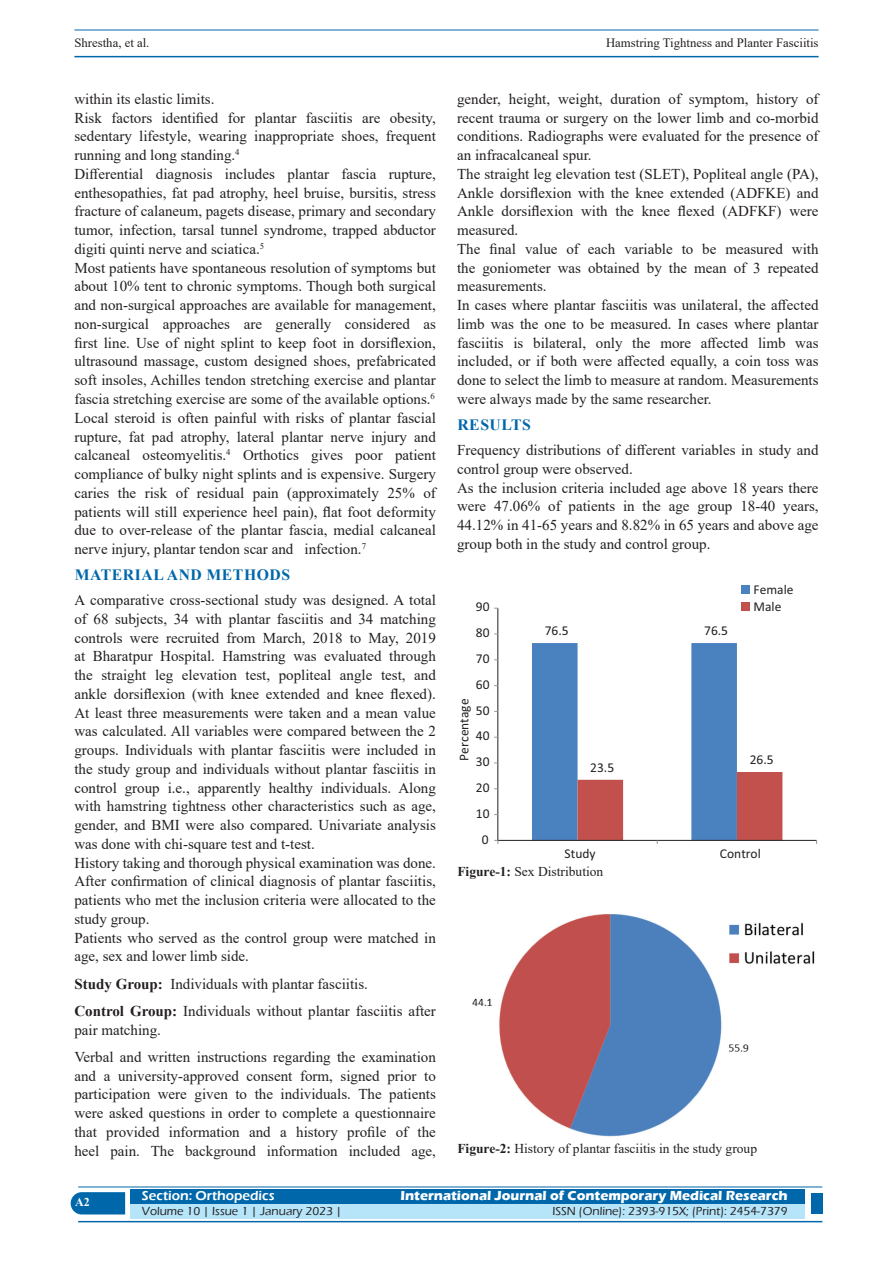
<style>
.page{position:relative;width:893px;height:1263px;background:#fff}
.page>*{position:absolute;margin:0;border:0;box-sizing:border-box;transform-origin:0 0}
.t1{font:700 15.75px "Times New Roman";letter-spacing:.035em;color:#0067aa}
.TX_New{font:15px/18.8px "Times New Roman";color:#231f20;text-align:justify}
.Legend{font:13.5px "Times New Roman";color:#231f20}
.t2{font:13.5px/16.8px "Calibri";color:#231f20}
.t3{font:700 13.5px "Eras ITC";color:#fff}
.t4{font:600 13.5px "Eras ITC";color:#fff}
.t5{font:12.75px "Times New Roman";color:#231f20}
.t6{font:500 12px "Eras ITC";color:#231f20}
.t7{font:700 12px "Times New Roman";color:#fff}
.s1{font-weight:700}
</style>
<div class="page">
<hr style="left:74px;top:30px;width:745px;height:1px;background:#0067aa">
<hr style="left:74px;top:56px;width:745px;height:1px;background:#0067aa">
<svg style="left:71px;top:1192px;width:54px;height:22px"></svg>
<div style="left:130px;top:1189px;width:674px;height:15px;background:#0067aa"></div>
<div style="left:130px;top:1204px;width:674px;height:15px;background:#b6e4f9"></div>
<hr style="left:78px;top:1186px;width:744px;height:1px;background:#0067aa">
<hr style="left:78px;top:1221px;width:744px;height:1px;background:#0067aa">
<div style="left:811px;top:1193px;width:11px;height:21px;background:#0067aa"></div>
<hr style="left:498px;top:608px;width:1px;height:232px;background:#231f20">
<hr style="left:498px;top:840px;width:319px;height:1px;background:#231f20">
<svg style="left:532px;top:643px;width:250px;height:201px"></svg>
<div style="left:741px;top:585px;width:9px;height:9px;background:#4a81bf"></div>
<div style="left:741px;top:602px;width:9px;height:8px;background:#c2504d"></div>
<img style="left:472px;top:914px;width:343px;height:223px">
<p class="t5" style="left:74px;top:34px;width:77px">Shrestha, et al.</p>
<p class="t5" style="left:606px;top:34px;width:214px">Hamstring Tightness and Planter Fasciitis</p>
<p class="TX_New" style="left:74px;top:89px;width:142px">within its elastic limits.</p>
<p class="TX_New" style="left:74px;top:108px;width:363px">Risk factors identified for plantar fasciitis are obesity, sedentary lifestyle, wearing inappropriate shoes, frequent running and long standing.<sup>4</sup></p>
<p class="TX_New" style="left:74px;top:164px;width:363px">Differential diagnosis includes plantar fascia rupture, enthesopathies, fat pad atrophy, heel bruise, bursitis, stress fracture of calaneum, pagets disease, primary and secondary tumor, infection, tarsal tunnel syndrome, trapped abductor digiti quinti nerve and sciatica.<sup>5</sup></p>
<p class="TX_New" style="left:74px;top:258px;width:363px">Most patients have spontaneous resolution of symptoms but about 10% tent to chronic symptoms. Though both surgical and non-surgical approaches are available for management, non-surgical approaches are generally considered as first line. Use of night splint to keep foot in dorsiflexion, ultrasound massage, custom designed shoes, prefabricated soft insoles, Achilles tendon stretching exercise and plantar fascia stretching exercise are some of the available options.<sup>6</sup></p>
<p class="TX_New" style="left:74px;top:408px;width:363px">Local steroid is often painful with risks of plantar fascial rupture, fat pad atrophy, lateral plantar nerve injury and calcaneal osteomyelitis.<sup>4</sup> Orthotics gives poor patient compliance of bulky night splints and is expensive. Surgery caries the risk of residual pain (approximately 25% of patients will still experience heel pain), flat foot deformity due to over-release of the plantar fascia, medial calcaneal nerve injury, plantar tendon scar and infection.<sup>7</sup></p>
<h1 class="t1" style="left:75px;top:563px;width:217px">MATERIAL AND METHODS</h1>
<p class="TX_New" style="left:74px;top:590px;width:363px">A comparative cross-sectional study was designed. A total of 68 subjects, 34 with plantar fasciitis and 34 matching controls were recruited from March, 2018 to May, 2019 at Bharatpur Hospital. Hamstring was evaluated through the straight leg elevation test, popliteal angle test, and ankle dorsiflexion (with knee extended and knee flexed).<br>At least three measurements were taken and a mean value was calculated. All variables were compared between the 2 groups. Individuals with plantar fasciitis were included in the study group and individuals without plantar fasciitis in control group i.e., apparently healthy individuals. Along with hamstring tightness other characteristics such as age, gender, and BMI were also compared. Univariate analysis was done with chi-square test and t-test.</p>
<p class="TX_New" style="left:74px;top:853px;width:363px">History taking and thorough physical examination was done.<br>After confirmation of clinical diagnosis of plantar fasciitis, patients who met the inclusion criteria were allocated to the study group.</p>
<p class="TX_New" style="left:74px;top:928px;width:363px">Patients who served as the control group were matched in age, sex and lower limb side.</p>
<p class="TX_New" style="left:74px;top:974px;width:295px"><span class="s1">Study Group:</span> Individuals with plantar fasciitis.</p>
<p class="TX_New" style="left:74px;top:1001px;width:363px"><span class="s1">Control Group:</span> Individuals without plantar fasciitis after pair matching.</p>
<p class="TX_New" style="left:74px;top:1047px;width:363px">Verbal and written instructions regarding the examination and a university-approved consent form, signed prior to participation were given to the individuals. The patients were asked questions in order to complete a questionnaire that provided information and a history profile of the heel pain. The background information included age,</p>
<p class="TX_New" style="left:457px;top:89px;width:363px">gender, height, weight, duration of symptom, history of recent trauma or surgery on the lower limb and co-morbid conditions. Radiographs were evaluated for the presence of an infracalcaneal spur.</p>
<p class="TX_New" style="left:457px;top:164px;width:363px">The straight leg elevation test (SLET), Popliteal angle (PA), Ankle dorsiflexion with the knee extended (ADFKE) and Ankle dorsiflexion with the knee flexed (ADFKF) were measured.</p>
<p class="TX_New" style="left:457px;top:239px;width:363px">The final value of each variable to be measured with the goniometer was obtained by the mean of 3 repeated measurements.</p>
<p class="TX_New" style="left:457px;top:295px;width:363px">In cases where plantar fasciitis was unilateral, the affected limb was the one to be measured. In cases where plantar fasciitis is bilateral, only the more affected limb was included, or if both were affected equally, a coin toss was done to select the limb to measure at random. Measurements were always made by the same researcher.</p>
<h1 class="t1" style="left:457px;top:413px;width:75px">RESULTS</h1>
<p class="TX_New" style="left:457px;top:440px;width:363px">Frequency distributions of different variables in study and control group were observed.</p>
<p class="TX_New" style="left:457px;top:478px;width:363px">As the inclusion criteria included age above 18 years there were 47.06% of patients in the age group 18-40 years, 44.12% in 41-65 years and 8.82% in 65 years and above age group both in the study and control group.</p>
<p class="t2" style="left:476px;top:598px;width:15px">90</p>
<p class="t2" style="left:476px;top:624px;width:15px">80</p>
<p class="t2" style="left:476px;top:650px;width:15px">70</p>
<p class="t2" style="left:476px;top:676px;width:15px">60</p>
<p class="t2" style="left:455px;top:760px;width:63px;rotate:-90deg">Percentage</p>
<p class="t2" style="left:476px;top:701px;width:15px">50</p>
<p class="t2" style="left:476px;top:727px;width:15px">40</p>
<p class="t2" style="left:476px;top:753px;width:15px">30</p>
<p class="t2" style="left:476px;top:779px;width:15px">20</p>
<p class="t2" style="left:476px;top:805px;width:15px">10</p>
<p class="t2" style="left:482px;top:830px;width:8px">0</p>
<p class="t2" style="left:545px;top:622px;width:25px">76.5</p>
<p class="t2" style="left:704px;top:622px;width:25px">76.5</p>
<p class="t2" style="left:754px;top:581px;width:41px">Female<br>Male</p>
<p class="t2" style="left:590px;top:758px;width:25px">23.5</p>
<p class="t2" style="left:750px;top:751px;width:25px">26.5</p>
<p class="t2" style="left:565px;top:845px;width:33px">Study</p>
<p class="t2" style="left:720px;top:845px;width:42px">Control</p>
<p class="Legend" style="left:457px;top:862px;width:147px"><span class="s1">Figure-1:</span> Sex Distribution</p>
<p class="Legend" style="left:457px;top:1139px;width:301px"><span class="s1">Figure-2:</span> History of plantar fasciitis in the study group</p>
<p class="t7" style="left:75px;top:1194px;width:16px">A2</p>
<p class="t4" style="left:142px;top:1188px;width:134px">Section: Orthopedics</p>
<p class="t3" style="left:400px;top:1188px;width:389px">International Journal of Contemporary Medical Research</p>
<p class="t6" style="left:142px;top:1204px;width:201px">Volume 10 | Issue 1 | January 2023 |</p>
<p class="t6" style="left:552px;top:1204px;width:237px">ISSN (Online): 2393-915X; (Print): 2454-7379</p>
</div>
